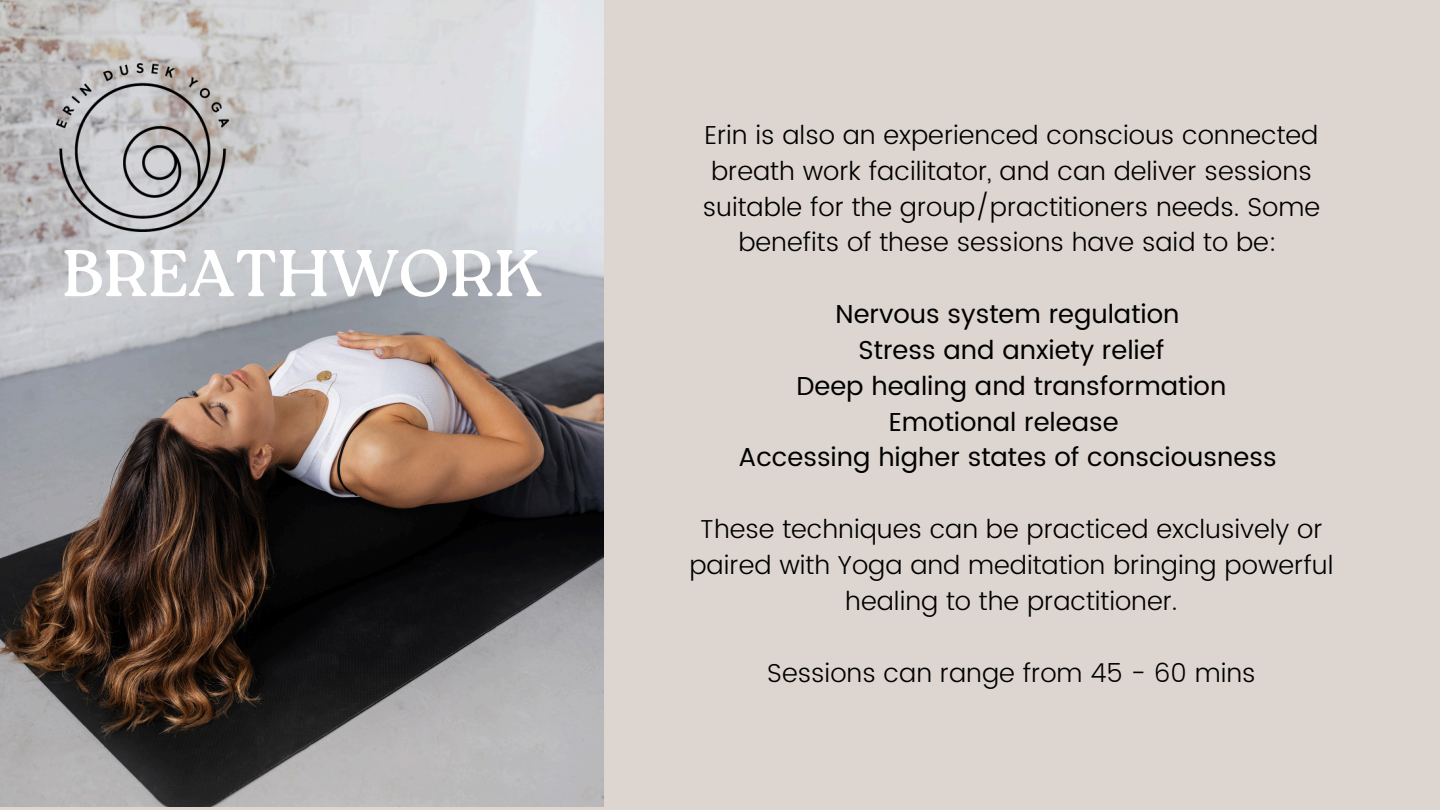
<style>
.page{position:relative;width:1440px;height:810px;background:#ddd6d0}
.page>*{position:absolute;margin:0;border:0;box-sizing:border-box;transform-origin:0 0}
.t1{font:66px "Roca Two";color:#fff}
.t2{font:300 25.9px/35.8px "Poppins";color:#000;text-align:center}
.t3{font:25.9px "Poppins";color:#000}
</style>
<div class="page">
<img style="left:0;top:0;width:604px;height:806px">
<img style="left:0;top:0;width:337px;height:343px">
<p class="t1" style="left:62px;top:235px;width:481px">BREATHWORK</p>
<p class="t2" style="left:703px;top:117px;width:619px">Erin is also an experienced conscious connected breath work facilitator, and can deliver sessions suitable for the group/practitioners needs. Some benefits of these sessions have said to be:</p>
<h1 class="t3" style="left:836px;top:299px;width:345px">Nervous system regulation</h1>
<p class="t3" style="left:859px;top:335px;width:307px">Stress and anxiety relief</p>
<p class="t3" style="left:797px;top:371px;width:431px">Deep healing and transformation</p>
<p class="t3" style="left:889px;top:407px;width:231px">Emotional release</p>
<p class="t3" style="left:738px;top:442px;width:540px">Accessing higher states of consciousness</p>
<p class="t2" style="left:689px;top:511px;width:645px">These techniques can be practiced exclusively or paired with Yoga and meditation bringing powerful healing to the practitioner.</p>
<p class="t2" style="left:767px;top:655px;width:490px">Sessions can range from 45 - 60 mins</p>
</div>
